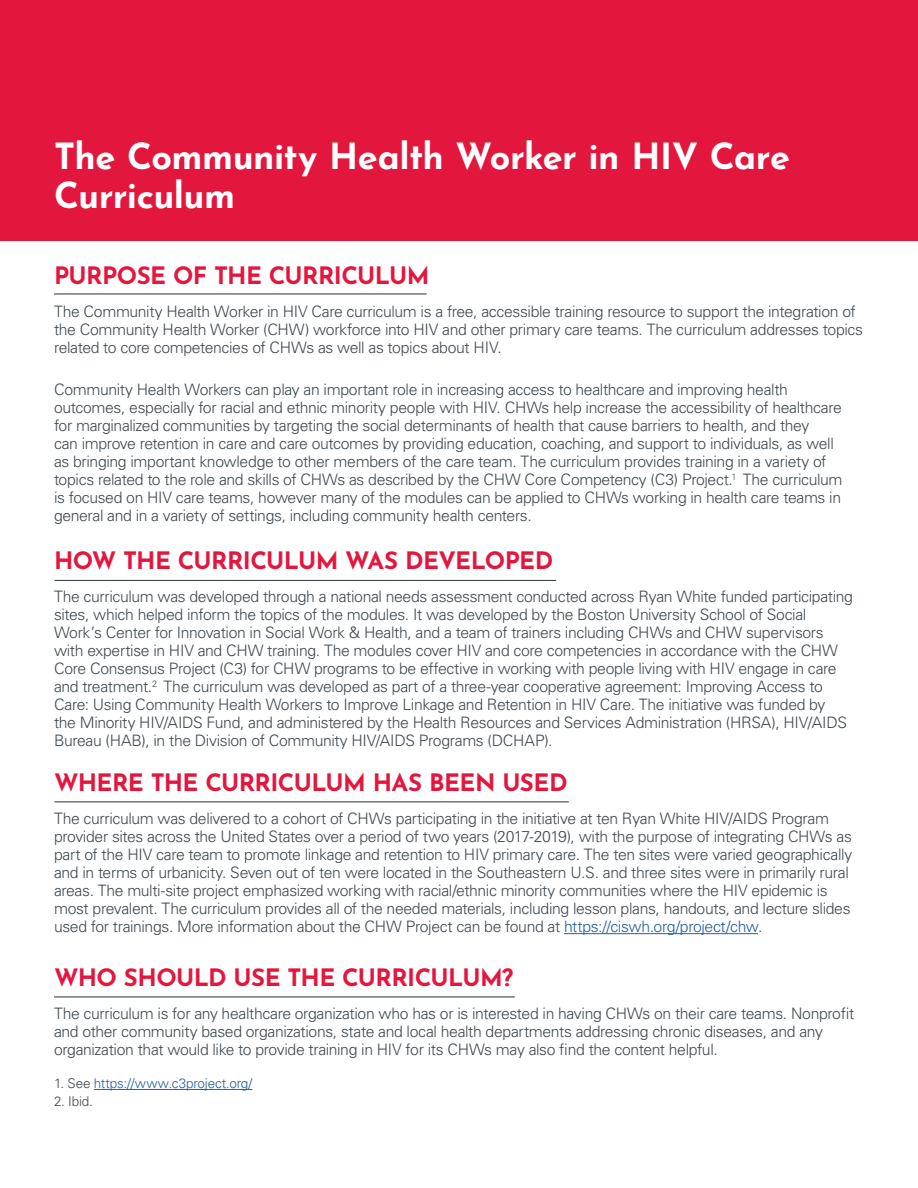
<style>
.page{position:relative;width:918px;height:1188px;background:#fff}
.page>*{position:absolute;margin:0;border:0;box-sizing:border-box;transform-origin:0 0}
.t1{font:700 36px/39px "Josefin Sans";letter-spacing:-.015em;color:#fff}
.t2{font:700 24px "Josefin Sans";letter-spacing:-.025em;color:#e3173e}
.LP_NL{font:300 15.75px/18px "Univers LT Std";letter-spacing:-.025em;color:#3e484f}
.t3{font:300 13.5px "Univers LT Std";letter-spacing:-.015em;color:#215e9f}
.t4{font:300 13.5px "Univers LT Std";color:#3e484f}
.s1{color:#215e9f}
.s2{color:#3e484f}
</style>
<div class="page">
<div style="left:0;top:0;width:918px;height:241px;background:#e3173e"></div>
<hr style="left:564px;top:933px;width:194px;height:1px;background:#215e9f">
<hr style="left:94px;top:1089px;width:158px;height:1px;background:#215e9f">
<hr style="left:54px;top:293px;width:373px;height:2px;background:#3e484f">
<hr style="left:55px;top:580px;width:501px;height:1px;background:#3e484f">
<hr style="left:55px;top:801px;width:514px;height:1px;background:#3e484f">
<hr style="left:54px;top:996px;width:461px;height:2px;background:#3e484f">
<p class="t1" style="left:54px;top:131px;width:738px">The Community Health Worker in HIV Care<br>Curriculum</p>
<p class="t2" style="left:54px;top:254px;width:377px">PURPOSE OF THE CURRICULUM</p>
<p class="LP_NL" style="left:54px;top:303px;width:811px">The Community Health Worker in HIV Care curriculum is a free, accessible training resource to support the integration of the Community Health Worker (CHW) workforce into HIV and other primary care teams. The curriculum addresses topics related to core competencies of CHWs as well as topics about HIV.</p>
<p class="LP_NL" style="left:54px;top:381px;width:790px">Community Health Workers can play an important role in increasing access to healthcare and improving health outcomes, especially for racial and ethnic minority people with HIV. CHWs help increase the accessibility of healthcare for marginalized communities by targeting the social determinants of health that cause barriers to health, and they<br>can improve retention in care and care outcomes by providing education, coaching, and support to individuals, as well as bringing important knowledge to other members of the care team. The curriculum provides training in a variety of topics related to the role and skills of CHWs as described by the CHW Core Competency (C3) Project.<sup>1</sup> The curriculum is focused on HIV care teams, however many of the modules can be applied to CHWs working in health care teams in general and in a variety of settings, including community health centers.</p>
<p class="t2" style="left:54px;top:539px;width:501px">HOW THE CURRICULUM WAS DEVELOPED</p>
<p class="LP_NL" style="left:54px;top:588px;width:801px">The curriculum was developed through a national needs assessment conducted across Ryan White funded participating sites, which helped inform the topics of the modules. It was developed by the Boston University School of Social Work’s Center for Innovation in Social Work &amp; Health, and a team of trainers including CHWs and CHW supervisors with expertise in HIV and CHW training. The modules cover HIV and core competencies in accordance with the CHW Core Consensus Project (C3) for CHW programs to be effective in working with people living with HIV engage in care and treatment.<sup>2</sup> The curriculum was developed as part of a three-year cooperative agreement: Improving Access to Care: Using Community Health Workers to Improve Linkage and Retention in HIV Care. The initiative was funded by<br>the Minority HIV/AIDS Fund, and administered by the Health Resources and Services Administration (HRSA), HIV/AIDS Bureau (HAB), in the Division of Community HIV/AIDS Programs (DCHAP).</p>
<p class="t2" style="left:54px;top:761px;width:515px">WHERE THE CURRICULUM HAS BEEN USED</p>
<p class="LP_NL" style="left:54px;top:810px;width:800px">The curriculum was delivered to a cohort of CHWs participating in the initiative at ten Ryan White HIV/AIDS Program provider sites across the United States over a period of two years (2017-2019), with the purpose of integrating CHWs as part of the HIV care team to promote linkage and retention to HIV primary care. The ten sites were varied geographically and in terms of urbanicity. Seven out of ten were located in the Southeastern U.S. and three sites were in primarily rural areas. The multi-site project emphasized working with racial/ethnic minority communities where the HIV epidemic is most prevalent. The curriculum provides all of the needed materials, including lesson plans, handouts, and lecture slides used for trainings. More information about the CHW Project can be found at <span class="s1">https://ciswh.org/project/chw</span>.</p>
<p class="t2" style="left:54px;top:956px;width:461px">WHO SHOULD USE THE CURRICULUM?</p>
<p class="LP_NL" style="left:54px;top:1005px;width:802px">The curriculum is for any healthcare organization who has or is interested in having CHWs on their care teams. Nonprofit and other community based organizations, state and local health departments addressing chronic diseases, and any organization that would like to provide training in HIV for its CHWs may also find the content helpful.</p>
<p class="t3" style="left:54px;top:1075px;width:200px"><span class="s2">1. See</span> https://www.c3project.org/</p>
<p class="t4" style="left:54px;top:1093px;width:40px">2. Ibid.</p>
</div>
